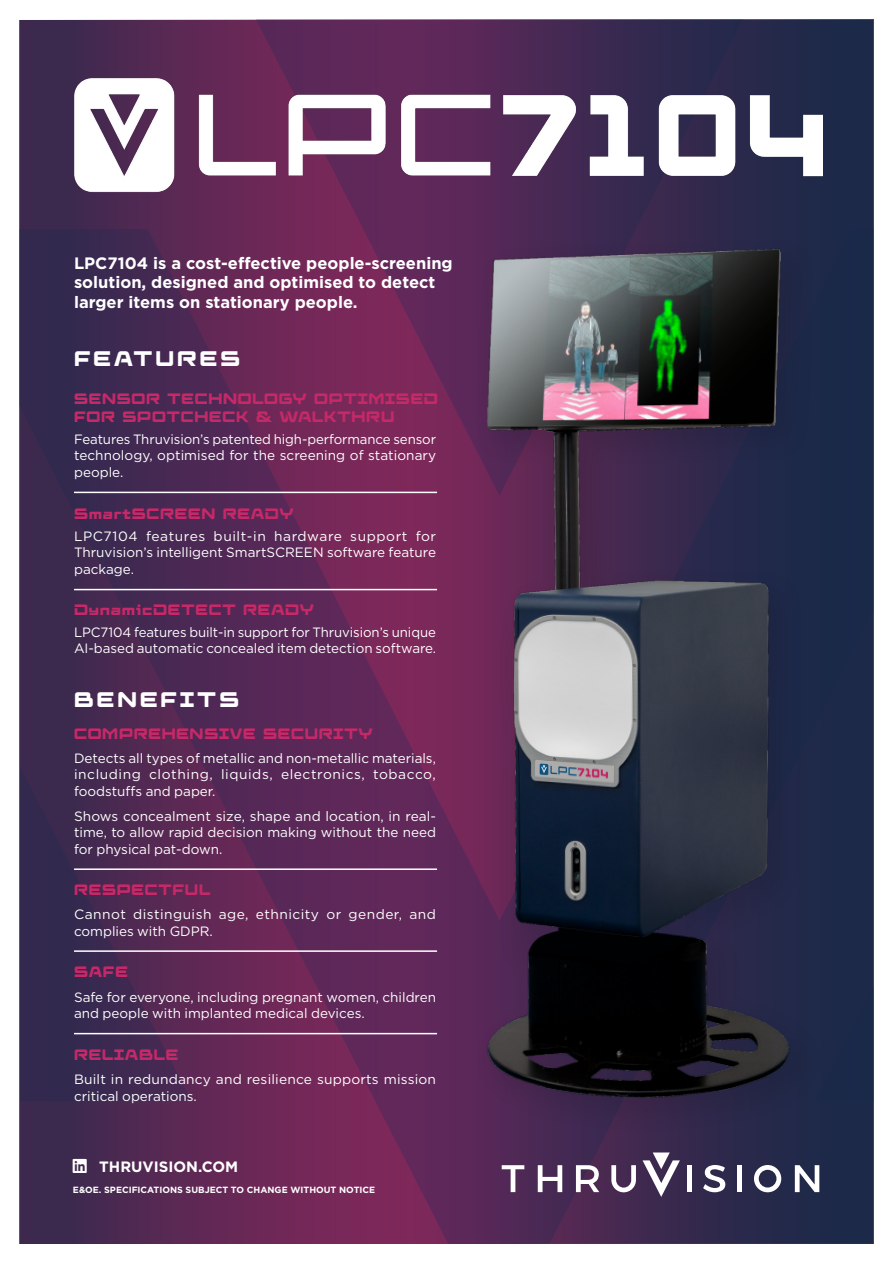
<style>
.page{position:relative;width:893px;height:1263px;background:#fff}
.page>*{position:absolute;margin:0;border:0;box-sizing:border-box;transform-origin:0 0}
.t1{font:21px "Elevon Four G";letter-spacing:.15em;color:#fff}
.t2{font:700 16.5px/19.5px "Gotham";color:#fff}
.t3{font:15px/18px "Elevon Four G";letter-spacing:.05em;color:#c62868}
.t4{font:700 15px "Gotham";color:#fff}
.t5{font:13.5px/16.5px "Gotham";color:#fff;text-align:justify}
.t6{font:13.5px/16.5px "Gotham";letter-spacing:.035em;color:#fff}
.t7{font:700 9px "Gotham";color:#fff}
</style>
<div class="page">
<div style="left:446px;top:21px;width:427px;height:1222px;background:linear-gradient(to right,#5a2858,#152a47)"></div>
<svg style="left:20px;top:20px;width:426px;height:1223px;background:#4c2852"></svg>
<hr style="left:74px;top:492px;width:363px;height:1px;background:#fff">
<hr style="left:74px;top:589px;width:363px;height:1px;background:#fff">
<hr style="left:74px;top:950px;width:363px;height:2px;background:#fff">
<hr style="left:74px;top:868px;width:363px;height:2px;background:#fff">
<img style="left:269px;top:142px;width:605px;height:1077px">
<img style="left:54px;top:65px;width:768px;height:136px">
<hr style="left:74px;top:1033px;width:363px;height:1px;background:#fff">
<svg style="left:73px;top:1159px;width:14px;height:14px"></svg>
<p class="t2" style="left:74px;top:253px;width:380px">LPC7104 is a cost-effective people-screening solution, designed and optimised to detect larger items on stationary people.</p>
<h1 class="t1" style="left:74px;top:347px;width:168px">FEATURES</h1>
<p class="t3" style="left:74px;top:389px;width:365px">SENSOR TECHNOLOGY OPTIMISED<br>FOR SPOTCHECK &amp; WALKTHRU</p>
<p class="t5" style="left:74px;top:430px;width:364px">Features Thruvision’s patented high-performance sensor technology, optimised for the screening of stationary people.</p>
<p class="t3" style="left:74px;top:504px;width:221px">SmartSCREEN READY</p>
<p class="t5" style="left:74px;top:527px;width:364px">LPC7104 features built-in hardware support for Thruvision’s intelligent SmartSCREEN software feature package.</p>
<p class="t3" style="left:74px;top:601px;width:241px">DynamicDETECT READY</p>
<p class="t5" style="left:74px;top:624px;width:364px">LPC7104 features built-in support for Thruvision’s unique<br>AI-based automatic concealed item detection software.</p>
<h1 class="t1" style="left:74px;top:688px;width:166px">BENEFITS</h1>
<p class="t3" style="left:74px;top:725px;width:300px">COMPREHENSIVE SECURITY</p>
<p class="t5" style="left:74px;top:749px;width:363px">Detects all types of metallic and non-metallic materials, including clothing, liquids, electronics, tobacco, foodstuffs and paper.</p>
<p class="t5" style="left:74px;top:807px;width:364px">Shows concealment size, shape and location, in real&shy;time, to allow rapid decision making without the need for physical pat-down.</p>
<p class="t3" style="left:74px;top:881px;width:138px">RESPECTFUL</p>
<p class="t6" style="left:74px;top:906px;width:363px">Cannot distinguish age, ethnicity or gender, and complies with GDPR.</p>
<p class="t3" style="left:74px;top:963px;width:55px">SAFE</p>
<p class="t5" style="left:74px;top:988px;width:364px">Safe for everyone, including pregnant women, children and people with implanted medical devices.</p>
<p class="t3" style="left:74px;top:1046px;width:106px">RELIABLE</p>
<p class="t5" style="left:74px;top:1071px;width:364px">Built in redundancy and resilience supports mission critical operations.</p>
<p class="t4" style="left:99px;top:1156px;width:141px">THRUVISION.COM</p>
<p class="t7" style="left:73px;top:1184px;width:304px">E&amp;OE. SPECIFICATIONS SUBJECT TO CHANGE WITHOUT NOTICE</p>
</div>
